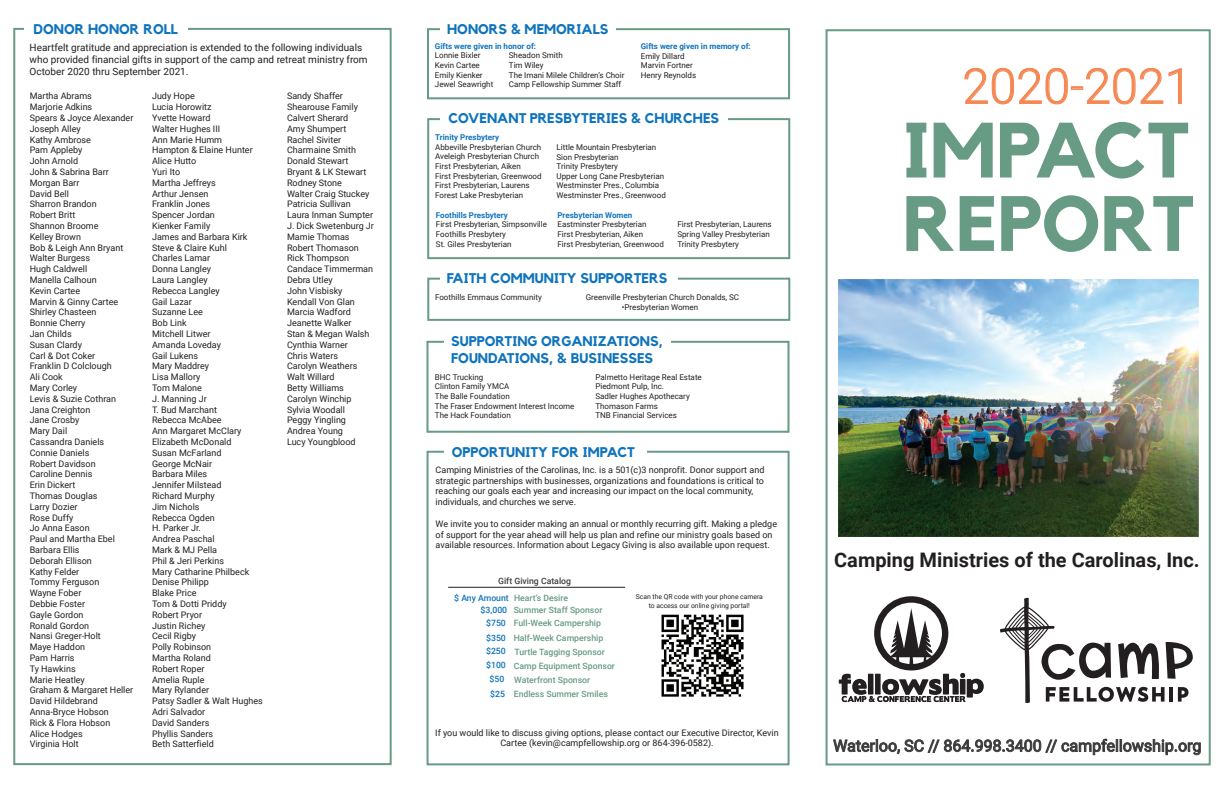
<style>
.page{position:relative;width:1224px;height:792px;background:#fff}
.page>*{position:absolute;margin:0;border:0;box-sizing:border-box;transform-origin:0 0}
.t1{font:700 77.4px/73.4px "Kollektif";color:#689b84}
.t2{font:300 48.6px "Roboto";color:#f58752}
.t3{font:700 20px "Roboto";color:#231f20}
.t4{font:16px "Roboto";color:#231f20}
.t5{font:700 14px/16.8px "Kollektif";color:#1074bc}
.t6{font:10px/12px "Roboto";color:#231f20}
.t7{font:9px/10.8px "Roboto";color:#231f20}
.t8{font:500 8.7px/14.1px "Roboto";color:#689b84;text-align:right}
.t9{font:500 8.7px/14px "Roboto";color:#1074bc}
.t10{font:500 8.7px "Roboto";color:#3e3e3f}
.t11{font:8px/9.6px "Roboto";color:#231f20}
.t12{font:700 8px "Roboto";color:#1074bc}
.t13{font:6.8px/8.1px "Roboto";color:#231f20;text-align:center}
.s1{color:#1074bc}
</style>
<div class="page">
<div style="left:826px;top:29px;width:385px;height:736px;border:2px solid #689b84"></div>
<svg style="left:839px;top:596px;width:145px;height:106px"></svg>
<svg style="left:1000px;top:597px;width:193px;height:106px"></svg>
<svg style="left:833px;top:739px;width:368px;height:16px"></svg>
<div style="left:13px;top:28px;width:379px;height:737px;border:2px solid #689b84"></div>
<div style="left:24px;top:20px;width:164px;height:17px;background:#fff"></div>
<div style="left:427px;top:118px;width:363px;height:141px;border:2px solid #689b84"></div>
<div style="left:440px;top:112px;width:288px;height:17px;background:#fff"></div>
<div style="left:427px;top:278px;width:363px;height:43px;border:2px solid #689b84"></div>
<div style="left:440px;top:272px;width:237px;height:16px;background:#fff"></div>
<div style="left:426px;top:341px;width:364px;height:92px;border:2px solid #689b84"></div>
<div style="left:444px;top:335px;width:227px;height:30px;background:#fff"></div>
<div style="left:427px;top:28px;width:363px;height:71px;border:2px solid #689b84"></div>
<div style="left:440px;top:22px;width:175px;height:17px;background:#fff"></div>
<svg style="left:964px;top:68px;width:218px;height:37px"></svg>
<img style="left:838px;top:279px;width:361px;height:257px">
<div style="left:427px;top:451px;width:363px;height:314px;border:2px solid #689b84"></div>
<div style="left:445px;top:440px;width:202px;height:27px;background:#fff"></div>
<hr style="left:448px;top:587px;width:177px;height:1px;background:#231f20">
<img style="left:661px;top:614px;width:83px;height:83px">
<h3 class="t5" style="left:34px;top:21px;width:146px">DONOR HONOR ROLL</h3>
<p class="t6" style="left:30px;top:41px;width:340px">Heartfelt gratitude and appreciation is extended to the following individuals who provided financial gifts in support of the camp and retreat ministry from<br>October 2020 thru September 2021.</p>
<p class="t7" style="left:30px;top:90px;width:105px">Martha Abrams<br>Marjorie Adkins<br>Spears &amp; Joyce Alexander<br>Joseph Alley<br>Kathy Ambrose<br>Pam Appleby<br>John Arnold<br>John &amp; Sabrina Barr<br>Morgan Barr<br>David Bell<br>Sharron Brandon<br>Robert Britt<br>Shannon Broome<br>Kelley Brown<br>Bob &amp; Leigh Ann Bryant<br>Walter Burgess<br>Hugh Caldwell<br>Manella Calhoun<br>Kevin Cartee<br>Marvin &amp; Ginny Cartee<br>Shirley Chasteen<br>Bonnie Cherry<br>Jan Childs<br>Susan Clardy<br>Carl &amp; Dot Coker<br>Franklin D Colclough<br>Ali Cook<br>Mary Corley<br>Levis &amp; Suzie Cothran<br>Jana Creighton<br>Jane Crosby<br>Mary Dail<br>Cassandra Daniels<br>Connie Daniels<br>Robert Davidson<br>Caroline Dennis<br>Erin Dickert<br>Thomas Douglas<br>Larry Dozier<br>Rose Duffy<br>Jo Anna Eason<br>Paul and Martha Ebel<br>Barbara Ellis<br>Deborah Ellison<br>Kathy Felder<br>Tommy Ferguson<br>Wayne Fober<br>Debbie Foster<br>Gayle Gordon<br>Ronald Gordon<br>Nansi Greger-Holt<br>Maye Haddon<br>Pam Harris<br>Ty Hawkins<br>Marie Heatley<br>Graham &amp; Margaret Heller<br>David Hildebrand<br>Anna-Bryce Hobson<br>Rick &amp; Flora Hobson<br>Alice Hodges<br>Virginia Holt</p>
<p class="t7" style="left:152px;top:90px;width:112px">Judy Hope<br>Lucia Horowitz<br>Yvette Howard<br>Walter Hughes III<br>Ann Marie Humm<br>Hampton &amp; Elaine Hunter<br>Alice Hutto<br>Yuri Ito<br>Martha Jeffreys<br>Arthur Jensen<br>Franklin Jones<br>Spencer Jordan<br>Kienker Family<br>James and Barbara Kirk<br>Steve &amp; Claire Kuhl<br>Charles Lamar<br>Donna Langley<br>Laura Langley<br>Rebecca Langley<br>Gail Lazar<br>Suzanne Lee<br>Bob Link<br>Mitchell Litwer<br>Amanda Loveday<br>Gail Lukens<br>Mary Maddrey<br>Lisa Mallory<br>Tom Malone<br>J. Manning Jr<br>T. Bud Marchant<br>Rebecca McAbee<br>Ann Margaret McClary<br>Elizabeth McDonald<br>Susan McFarland<br>George McNair<br>Barbara Miles<br>Jennifer Milstead<br>Richard Murphy<br>Jim Nichols<br>Rebecca Ogden<br>H. Parker Jr.<br>Andrea Paschal<br>Mark &amp; MJ Pella<br>Phil &amp; Jeri Perkins<br>Mary Catharine Philbeck<br>Denise Philipp<br>Blake Price<br>Tom &amp; Dotti Priddy<br>Robert Pryor<br>Justin Richey<br>Cecil Rigby<br>Polly Robinson<br>Martha Roland<br>Robert Roper<br>Amelia Ruple<br>Mary Rylander<br>Patsy Sadler &amp; Walt Hughes<br>Adri Salvador<br>David Sanders<br>Phyllis Sanders<br>Beth Satterfield</p>
<p class="t7" style="left:287px;top:90px;width:88px">Sandy Shaffer<br>Shearouse Family<br>Calvert Sherard<br>Amy Shumpert<br>Rachel Siviter<br>Charmaine Smith<br>Donald Stewart<br>Bryant &amp; LK Stewart<br>Rodney Stone<br>Walter Craig Stuckey<br>Patricia Sullivan<br>Laura Inman Sumpter<br>J. Dick Swetenburg Jr<br>Mamie Thomas<br>Robert Thomason<br>Rick Thompson<br>Candace Timmerman<br>Debra Utley<br>John Visbisky<br>Kendall Von Glan<br>Marcia Wadford<br>Jeanette Walker<br>Stan &amp; Megan Walsh<br>Cynthia Warner<br>Chris Waters<br>Carolyn Weathers<br>Walt Willard<br>Betty Williams<br>Carolyn Winchip<br>Sylvia Woodall<br>Peggy Yingling<br>Andrea Young<br>Lucy Youngblood</p>
<h3 class="t5" style="left:447px;top:21px;width:163px">HONORS &amp; MEMORIALS</h3>
<p class="t12" style="left:435px;top:40px;width:103px">Gifts were given in honor of:</p>
<p class="t11" style="left:435px;top:50px;width:60px">Lonnie Bixler<br>Kevin Cartee<br>Emily Kienker<br>Jewel Seawright</p>
<p class="t11" style="left:509px;top:50px;width:117px">Sheadon Smith<br>Tim Wiley<br>The Imani Milele Children’s Choir<br>Camp Fellowship Summer Staff</p>
<p class="t12" style="left:641px;top:40px;width:112px">Gifts were given in memory of:</p>
<p class="t11" style="left:641px;top:51px;width:57px">Emily Dillard<br>Marvin Fortner<br>Henry Reynolds</p>
<h3 class="t5" style="left:448px;top:110px;width:272px">COVENANT PRESBYTERIES &amp; CHURCHES</h3>
<p class="t12" style="left:435px;top:132px;width:65px">Trinity Presbytery</p>
<p class="t11" style="left:435px;top:142px;width:108px">Abbeville Presbyterian Church<br>Aveleigh Presbyterian Church<br>First Presbyterian, Aiken<br>First Presbyterian, Greenwood<br>First Presbyterian, Laurens<br>Forest Lake Presbyterian</p>
<p class="t12" style="left:436px;top:209px;width:73px">Foothills Presbytery</p>
<p class="t11" style="left:436px;top:219px;width:113px">First Presbyterian, Simpsonville<br>Foothills Presbytery<br>St. Giles Presbyterian</p>
<p class="t11" style="left:557px;top:142px;width:111px">Little Mountain Presbyterian<br>Sion Presbyterian<br>Trinity Presbytery<br>Upper Long Cane Presbyterian<br>Westminster Pres., Columbia<br>Westminster Pres., Greenwood</p>
<p class="t12" style="left:557px;top:209px;width:76px">Presbyterian Women</p>
<p class="t11" style="left:557px;top:219px;width:108px">Eastminster Presbyterian<br>First Presbyterian, Aiken<br>First Presbyterian, Greenwood</p>
<h3 class="t5" style="left:447px;top:270px;width:222px">FAITH COMMUNITY SUPPORTERS</h3>
<p class="t11" style="left:677px;top:219px;width:96px">First Presbyterian, Laurens<br>Spring Valley Presbyterian<br>Trinity Presbytery</p>
<p class="t11" style="left:435px;top:292px;width:108px">Foothills Emmaus Community</p>
<h3 class="t5" style="left:451px;top:333px;width:213px">SUPPORTING ORGANIZATIONS,<br>FOUNDATIONS, &amp; BUSINESSES</h3>
<p class="t11" style="left:435px;top:372px;width:141px">BHC Trucking<br>Clinton Family YMCA<br>The Balle Foundation<br>The Fraser Endowment Interest Income<br>The Hack Foundation</p>
<p class="t11" style="left:586px;top:292px;width:155px">Greenville Presbyterian Church Donalds, SC</p>
<p class="t11" style="left:622px;top:302px;width:78px">•Presbyterian Women</p>
<p class="t11" style="left:595px;top:372px;width:108px">Palmetto Heritage Real Estate<br>Piedmont Pulp, Inc.<br>Sadler Hughes Apothecary<br>Thomason Farms<br>TNB Financial Services</p>
<h3 class="t5" style="left:452px;top:444px;width:185px">OPPORTUNITY FOR IMPACT</h3>
<p class="t7" style="left:436px;top:464px;width:330px">Camping Ministries of the Carolinas, Inc. is a 501(c)3 nonprofit. Donor support and strategic partnerships with businesses, organizations and foundations is critical to reaching our goals each year and increasing our impact on the local community, individuals, and churches we serve.</p>
<p class="t7" style="left:436px;top:518px;width:343px">We invite you to consider making an annual or monthly recurring gift. Making a pledge of support for the year ahead will help us plan and refine our ministry goals based on available resources. Information about Legacy Giving is also available upon request.</p>
<p class="t10" style="left:498px;top:575px;width:74px">Gift Giving Catalog</p>
<p class="t8" style="left:454px;top:591px;width:115px"><span class="s1">$ Any Amount</span> Heart’s Desire</p>
<p class="t8" style="left:481px;top:604px;width:123px;line-height:13px"><span class="s1">$3,000</span> Summer Staff Sponsor<br>Full-Week Campership</p>
<p class="t8" style="left:514px;top:630px;width:103px;text-align:left">Half-Week Campership<br>Turtle Tagging Sponsor<br>Camp Equipment Sponsor<br>Waterfront Sponsor<br>Endless Summer Smiles</p>
<p class="t9" style="left:486px;top:615px;width:21px;line-height:14.8px">$750 $350</p>
<p class="t9" style="left:486px;top:644px;width:21px;text-align:center">$250 $100 $50</p>
<p class="t9" style="left:490px;top:687px;width:16px">$25</p>
<p class="t13" style="left:636px;top:593px;width:129px">Scan the QR code with your phone camera to access our online giving portal!</p>
<p class="t7" style="left:435px;top:727px;width:345px;text-align:center">If you would like to discuss giving options, please contact our Executive Director, Kevin<br>Cartee (kevin@campfellowship.org or 864-396-0582).</p>
<h2 class="t2" style="left:963px;top:52px;width:231px">2020-2021</h2>
<h1 class="t1" style="left:903px;top:113px;width:294px">IMPACT<br>REPORT</h1>
<h3 class="t3" style="left:834px;top:546px;width:367px">Camping Ministries of the Carolinas, Inc.</h3>
<h3 class="t4" style="left:833px;top:735px;width:370px">Waterloo, SC // 864.998.3400 // campfellowship.org</h3>
</div>
